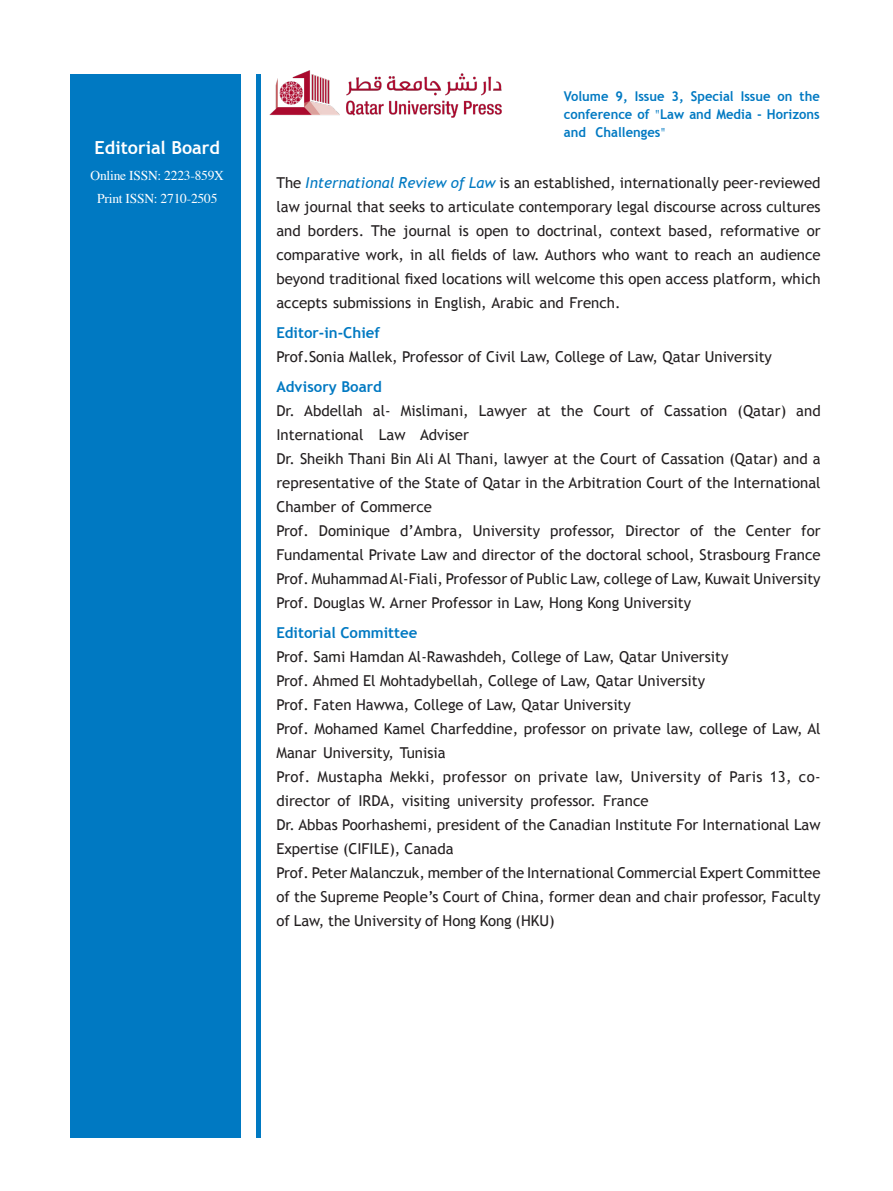
<style>
.page{position:relative;width:893px;height:1191px;background:#fff}
.page>*{position:absolute;margin:0;border:0;box-sizing:border-box;transform-origin:0 0}
.t1{font:700 18px "Trebuchet MS";color:#fff}
.t2{font:15px/24px "Trebuchet MS";color:#231f20}
.t3{font:700 15px "Trebuchet MS";color:#0079c2}
.t4{font:15px "Trebuchet MS";letter-spacing:.02em;color:#231f20}
.t5{font:700 13.5px "Trebuchet MS";color:#0079c2;scale:.96 1}
.t6{font:13.5px "Times";letter-spacing:-.015em;color:#fff}
.s1{font-family:"Times";font-weight:400}
.s2{font-style:italic;color:#0079c2}
</style>
<div class="page">
<div style="left:70px;top:74px;width:170px;height:1063px;background:#0079c2"></div>
<hr style="left:256px;top:74px;width:4px;height:1063px;background:#0079c2">
<img style="left:269px;top:70px;width:233px;height:48px">
<p class="t1" style="left:95px;top:136px;width:127px">Editorial Board</p>
<p class="t6" style="left:91px;top:163px;width:135px">Online ISSN: 2223-859X</p>
<p class="t6" style="left:97px;top:186px;width:122px">Print ISSN: 2710-2505</p>
<p class="t5" style="left:564px;top:88px;width:48px">Volume</p>
<p class="t5" style="left:564px;top:106px;width:268px">conference of <span class="s1">"</span>Law and Media - Horizons</p>
<p class="t5" style="left:596px;top:124px;width:75px">Challenges<span class="s1">"</span></p>
<p class="t5" style="left:691px;top:88px;width:46px">Special</p>
<p class="t5" style="left:800px;top:88px;width:23px">the</p>
<p class="t5" style="left:615px;top:88px;width:14px">9,</p>
<p class="t5" style="left:672px;top:88px;width:14px">3,</p>
<p class="t5" style="left:635px;top:88px;width:33px">Issue</p>
<p class="t5" style="left:741px;top:88px;width:33px">Issue</p>
<p class="t5" style="left:778px;top:88px;width:17px">on</p>
<p class="t5" style="left:564px;top:124px;width:25px">and</p>
<p class="t2" style="left:276px;top:170px;width:546px;text-align:right">The <span class="s2">International Review of Law</span> is an established, internationally peer-reviewed law journal that seeks to articulate contemporary legal discourse across cultures or</p>
<p class="t2" style="left:276px;top:218px;width:546px">and<br>comparative work, in all fields of law. Authors who want to reach an audience beyond traditional fixed locations will welcome this open access platform, which accepts submissions in English, Arabic and French.</p>
<p class="t3" style="left:276px;top:323px;width:105px">Editor-in-Chief</p>
<p class="t2" style="left:276px;top:344px;width:497px">Prof.Sonia Mallek, Professor of Civil Law, College of Law, Qatar University</p>
<p class="t3" style="left:276px;top:377px;width:107px">Advisory Board</p>
<p class="t2" style="left:796px;top:398px;width:26px">and</p>
<p class="t2" style="left:308px;top:218px;width:58px">borders.</p>
<p class="t2" style="left:371px;top:218px;width:27px">The</p>
<p class="t2" style="left:403px;top:218px;width:50px">journal</p>
<p class="t2" style="left:537px;top:218px;width:67px">doctrinal,</p>
<p class="t2" style="left:669px;top:218px;width:46px">based,</p>
<p class="t2" style="left:720px;top:218px;width:81px">reformative</p>
<p class="t2" style="left:458px;top:218px;width:12px">is</p>
<p class="t2" style="left:516px;top:218px;width:15px">to</p>
<p class="t2" style="left:610px;top:218px;width:53px">context</p>
<p class="t2" style="left:476px;top:218px;width:34px">open</p>
<p class="t2" style="left:304px;top:398px;width:60px">Abdellah</p>
<p class="t2" style="left:373px;top:398px;width:19px">al-</p>
<p class="t2" style="left:401px;top:398px;width:69px">Mislimani,</p>
<p class="t2" style="left:561px;top:398px;width:24px">the</p>
<p class="t2" style="left:640px;top:398px;width:15px">of</p>
<p class="t2" style="left:593px;top:398px;width:38px">Court</p>
<p class="t2" style="left:664px;top:398px;width:65px">Cassation</p>
<p class="t2" style="left:737px;top:398px;width:50px">(Qatar)</p>
<p class="t2" style="left:276px;top:398px;width:20px">Dr.</p>
<p class="t2" style="left:479px;top:398px;width:50px">Lawyer</p>
<p class="t2" style="left:537px;top:398px;width:15px">at</p>
<p class="t2" style="left:276px;top:422px;width:89px">International</p>
<p class="t2" style="left:276px;top:446px;width:546px;text-align:justify">Dr. Sheikh Thani Bin Ali Al Thani, lawyer at the Court of Cassation (Qatar) and a representative of the State of Qatar in the Arbitration Court of the International Chamber of Commerce</p>
<p class="t2" style="left:801px;top:518px;width:21px">for</p>
<p class="t2" style="left:420px;top:422px;width:50px">Adviser</p>
<p class="t2" style="left:379px;top:422px;width:28px">Law</p>
<p class="t2" style="left:276px;top:518px;width:546px">Prof.<br>Fundamental Private Law and director of the doctoral school, Strasbourg France</p>
<p class="t2" style="left:276px;top:566px;width:546px">Prof. MuhammadAl-Fiali, Professor of Public Law, college of Law, Kuwait University</p>
<p class="t2" style="left:276px;top:590px;width:416px">Prof. Douglas W. Arner Professor in Law, Hong Kong University</p>
<p class="t3" style="left:276px;top:623px;width:143px">Editorial Committee</p>
<p class="t2" style="left:276px;top:644px;width:454px">Prof. Sami Hamdan Al-Rawashdeh, College of Law, Qatar University</p>
<p class="t2" style="left:276px;top:668px;width:430px">Prof. Ahmed El Mohtadybellah, College of Law, Qatar University</p>
<p class="t2" style="left:276px;top:692px;width:356px">Prof. Faten Hawwa, College of Law, Qatar University</p>
<p class="t2" style="left:276px;top:716px;width:546px">Prof. Mohamed Kamel Charfeddine, professor on private law, college of Law, Al<br>Manar University, Tunisia</p>
<p class="t2" style="left:603px;top:788px;width:47px">France</p>
<p class="t2" style="left:400px;top:518px;width:64px">’d Ambra,</p>
<p class="t2" style="left:550px;top:518px;width:67px">professor,</p>
<p class="t2" style="left:690px;top:518px;width:15px">of</p>
<p class="t2" style="left:714px;top:518px;width:24px">the</p>
<p class="t2" style="left:746px;top:518px;width:47px">Center</p>
<p class="t2" style="left:319px;top:518px;width:73px">Dominique</p>
<p class="t2" style="left:473px;top:518px;width:69px">University</p>
<p class="t2" style="left:625px;top:518px;width:56px">Director</p>
<p class="t2" style="left:276px;top:764px;width:35px">Prof.</p>
<p class="t2" style="left:276px;top:812px;width:546px">Dr. Abbas Poorhashemi, president of the Canadian Institute For International Law<br>Expertise (CIFILE ,) Canada</p>
<p class="t2" style="left:276px;top:860px;width:546px;text-align:justify">Prof. Peter Malanczuk, member of the International Commercial Expert Committee of the Supreme People s’ Court of China, former dean and chair professor, Faculty of Law, the University of Hong Kong (HKU(</p>
<p class="t4" style="left:318px;top:767px;width:67px">Mustapha</p>
<p class="t2" style="left:390px;top:764px;width:47px">Mekki,</p>
<p class="t4" style="left:443px;top:767px;width:66px">professor</p>
<p class="t2" style="left:595px;top:764px;width:30px">law,</p>
<p class="t2" style="left:708px;top:764px;width:15px">of</p>
<p class="t2" style="left:770px;top:764px;width:23px">13,</p>
<p class="t4" style="left:538px;top:767px;width:51px">private</p>
<p class="t4" style="left:631px;top:767px;width:71px">University</p>
<p class="t2" style="left:729px;top:764px;width:34px">Paris</p>
<p class="t2" style="left:514px;top:764px;width:18px">on</p>
<p class="t2" style="left:799px;top:764px;width:23px">co-</p>
<p class="t2" style="left:276px;top:788px;width:55px">director</p>
<p class="t2" style="left:338px;top:788px;width:15px">of</p>
<p class="t2" style="left:530px;top:788px;width:67px">professor.</p>
<p class="t2" style="left:358px;top:788px;width:38px">IRDA,</p>
<p class="t2" style="left:402px;top:788px;width:49px">visiting</p>
<p class="t2" style="left:457px;top:788px;width:67px">university</p>
</div>
